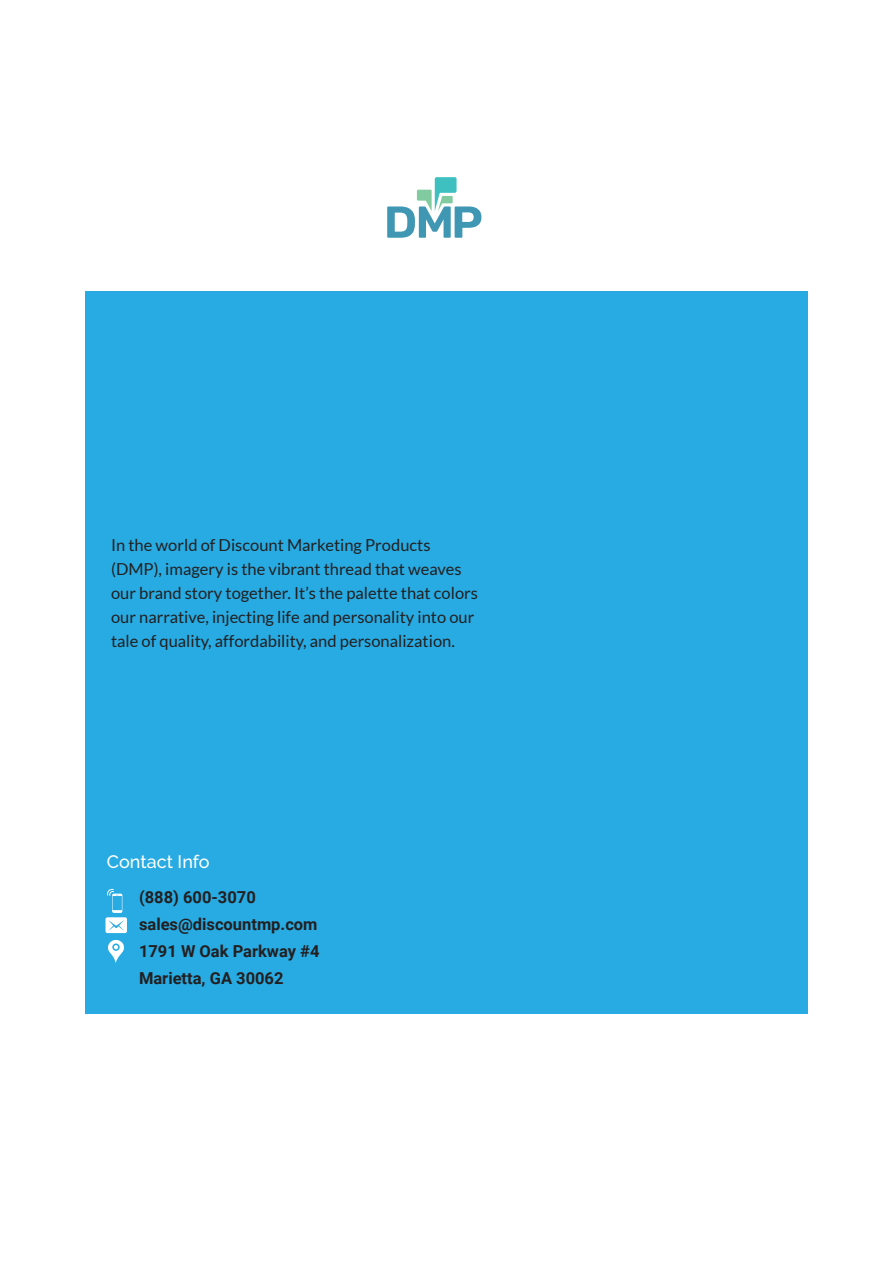
<style>
.page{position:relative;width:893px;height:1263px;background:#fff}
.page>*{position:absolute;margin:0;border:0;box-sizing:border-box;transform-origin:0 0}
.t1{font:500 18px "Raleway";color:#fff}
.t2{font:16.5px/24px "Lato";color:#231f20}
.t3{font:700 16.5px/27px "Roboto";color:#231f20}
</style>
<div class="page">
<div style="left:85px;top:291px;width:723px;height:723px;background:#27abe2"></div>
<svg style="left:105px;top:888px;width:22px;height:45px"></svg>
<svg style="left:108px;top:939px;width:16px;height:24px"></svg>
<svg style="left:387px;top:177px;width:94px;height:61px"></svg>
<p class="t2" style="left:111px;top:533px;width:368px">In the world of Discount Marketing Products (DMP), imagery is the vibrant thread that weaves our brand story together. It’s the palette that colors our narrative, injecting life and personality into our tale of quality, affordability, and personalization.</p>
<p class="t1" style="left:107px;top:852px;width:104px">Contact Info</p>
<p class="t3" style="left:139px;top:883px;width:182px">(888) 600-3070 sales@discountmp.com<br>1791 W Oak Parkway #4<br>Marietta, GA 30062</p>
</div>
